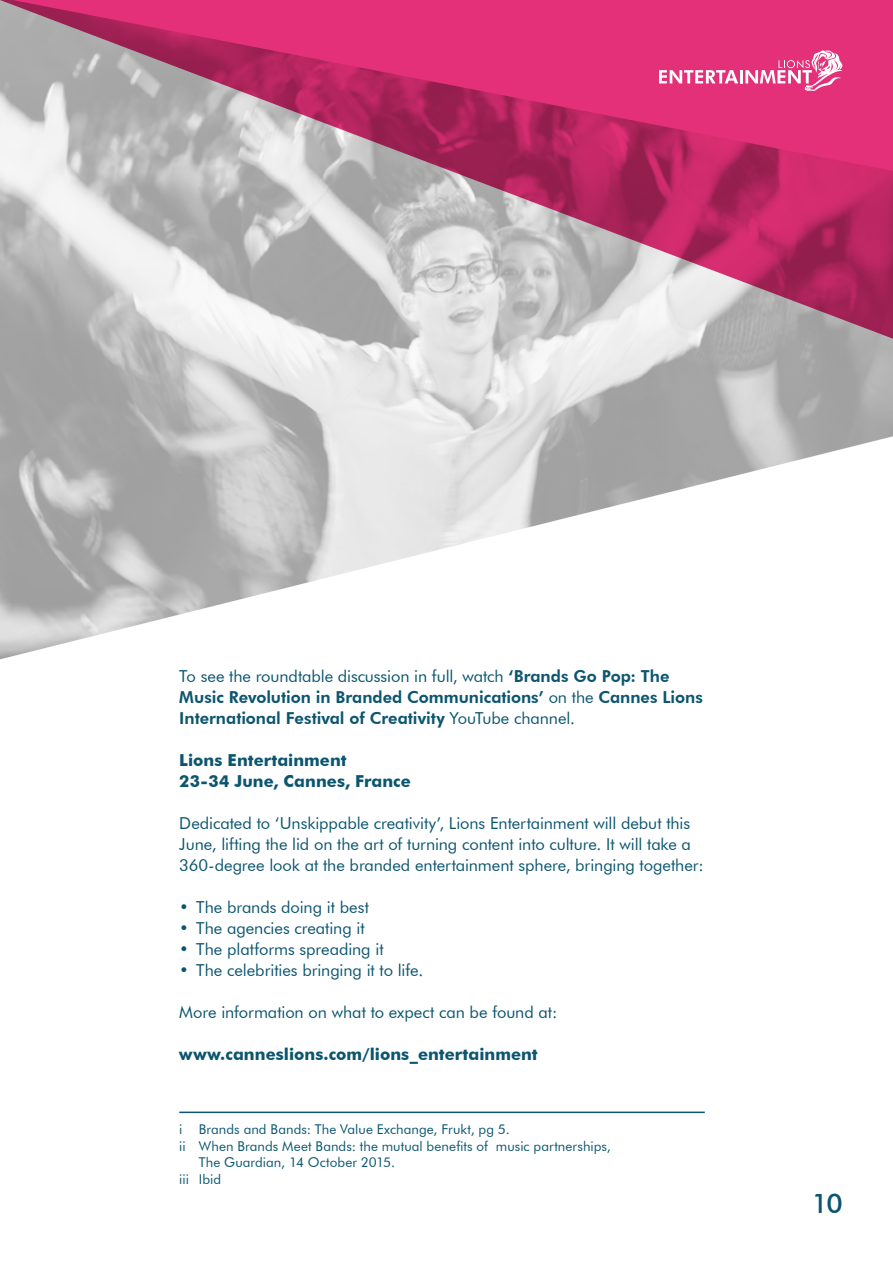
<style>
.page{position:relative;width:893px;height:1263px;background:#fff}
.page>*{position:absolute;margin:0;border:0;box-sizing:border-box;transform-origin:0 0}
.t1{font:500 27px "Futura BT";color:#0b556f}
.t2{font:16.5px/21px "Futura BT";letter-spacing:-.005em;color:#0b556f}
.t3{font:800 16.5px/21px "Futura BT";letter-spacing:-.005em;color:#0b556f}
.t4{font:700 16.5px/21px "Futura BT";color:#0b556f}
.t5{font:13.5px "Futura BT";letter-spacing:.005em;color:#0b556f}
.s1{font-weight:400}
</style>
<div class="page">
<img style="left:0;top:339px;width:893px;height:321px">
<svg style="left:0;top:0;width:893px;height:339px;background:#c67998"></svg>
<hr style="left:179px;top:1111px;width:526px;height:2px;background:#0b556f">
<svg style="left:659px;top:50px;width:184px;height:41px;background:#e95b94"></svg>
<p class="t3" style="left:179px;top:666px;width:525px"><span class="s1">To see the roundtable discussion in full, watch</span> ‘Brands Go Pop: The<br>Music Revolution in Branded Communications’ <span class="s1">on the</span> Cannes Lions<br>International Festival of Creativity <span class="s1">YouTube channel.</span></p>
<p class="t4" style="left:179px;top:750px;width:233px">Lions Entertainment<br>23-34 June, Cannes, France</p>
<p class="t2" style="left:179px;top:813px;width:526px">Dedicated to ‘Unskippable creativity’, Lions Entertainment will debut this<br>June, lifting the lid on the art of turning content into culture. It will take a<br>360-degree look at the branded entertainment sphere, bringing together:</p>
<p class="t2" style="left:179px;top:897px;width:191px">• The brands doing it best</p>
<p class="t2" style="left:179px;top:918px;width:187px">• The agencies creating it</p>
<p class="t2" style="left:179px;top:939px;width:206px">• The platforms spreading it</p>
<p class="t2" style="left:179px;top:960px;width:246px">• The celebrities bringing it to life.</p>
<p class="t2" style="left:179px;top:1002px;width:379px">More information on what to expect can be found at:</p>
<p class="t4" style="left:179px;top:1044px;width:360px">www.canneslions.com/lions_entertainment</p>
<p class="t5" style="left:179px;top:1121px;width:332px">i Brands and Bands: The Value Exchange, Frukt, pg 5.</p>
<p class="t5" style="left:179px;top:1138px;width:433px">ii When Brands Meet Bands: the mutual benefits of music partnerships,</p>
<p class="t5" style="left:199px;top:1154px;width:198px">The Guardian, 14 October 2015.</p>
<p class="t5" style="left:179px;top:1171px;width:43px">iii Ibid</p>
<h1 class="t1" style="left:812px;top:1187px;width:33px">10</h1>
</div>
